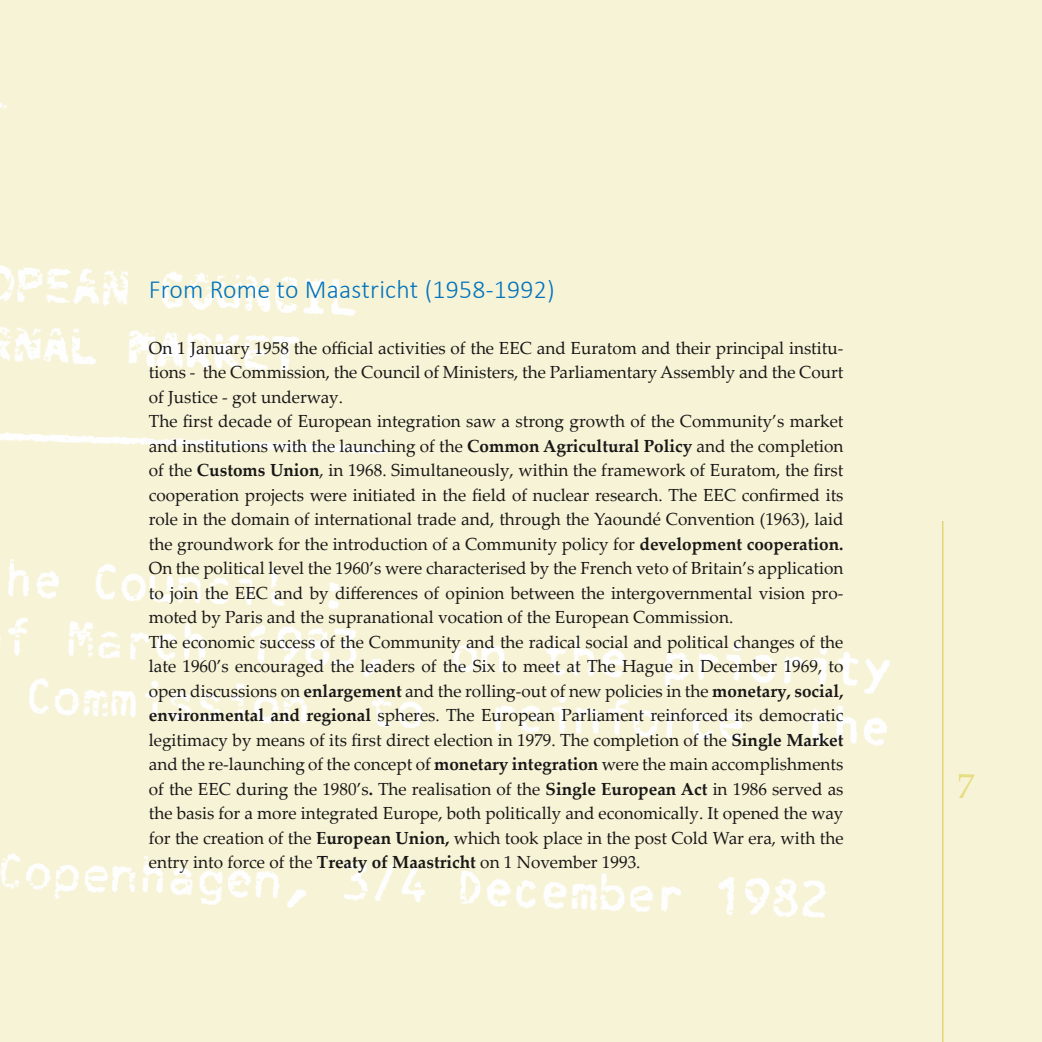
<style>
.page{position:relative;width:1042px;height:1042px;background:#fff}
.page>*{position:absolute;margin:0;border:0;box-sizing:border-box;transform-origin:0 0}
.t1{font:35px "Palatino Linotype";color:#e6dc80}
.t2{font:300 26.25px "Calibri";letter-spacing:.01em;color:#0073bc}
.t3{font:17.5px/24.5px "Palatino Linotype";color:#181716}
.s1{font-weight:700}
</style>
<div class="page">
<div style="left:0;top:6px;width:1042px;height:1036px;background:#f7f3d7"></div>
<hr style="left:942px;top:521px;width:1px;height:521px;background:#e6dc80">
<h2 class="t2" style="left:149px;top:273px;width:407px">From Rome to Maastricht (1958-1992)</h2>
<p class="t3" style="left:149px;top:335px;width:696px">On 1 January 1958 the official activities of the EEC and Euratom and their principal institu&shy;tions - the Commission, the Council of Ministers, the Parliamentary Assembly and the Court of Justice - got underway.<br>The first decade of European integration saw a strong growth of the Community’s market and institutions with the launching of the <span class="s1">Common Agricultural Policy</span> and the completion of the <span class="s1">Customs Union</span>, in 1968. Simultaneously, within the framework of Euratom, the first cooperation projects were initiated in the field of nuclear research. The EEC confirmed its role in the domain of international trade and, through the Yaoundé Convention (1963), laid the groundwork for the introduction of a Community policy for <span class="s1">development cooperation.<br></span>On the political level the 1960’s were characterised by the French veto of Britain’s application to join the EEC and by differences of opinion between the intergovernmental vision pro&shy;moted by Paris and the supranational vocation of the European Commission.<br>The economic success of the Community and the radical social and political changes of the late 1960’s encouraged the leaders of the Six to meet at The Hague in December 1969, to open discussions on <span class="s1">enlargement</span> and the rolling-out of new policies in the <span class="s1">monetary, social, environmental and regional</span> spheres. The European Parliament reinforced its democratic legitimacy by means of its first direct election in 1979. The completion of the <span class="s1">Single Market </span>and the re-launching of the concept of <span class="s1">monetary integration</span> were the main accomplishments of the EEC during the 1980’s<span class="s1">.</span> The realisation of the <span class="s1">Single European Act</span> in 1986 served as the basis for a more integrated Europe, both politically and economically. It opened the way for the creation of the <span class="s1">European Union,</span> which took place in the post Cold War era, with the entry into force of the <span class="s1">Treaty of Maastricht</span> on 1 November 1993.</p>
<h1 class="t1" style="left:957px;top:761px;width:19px">7</h1>
</div>
